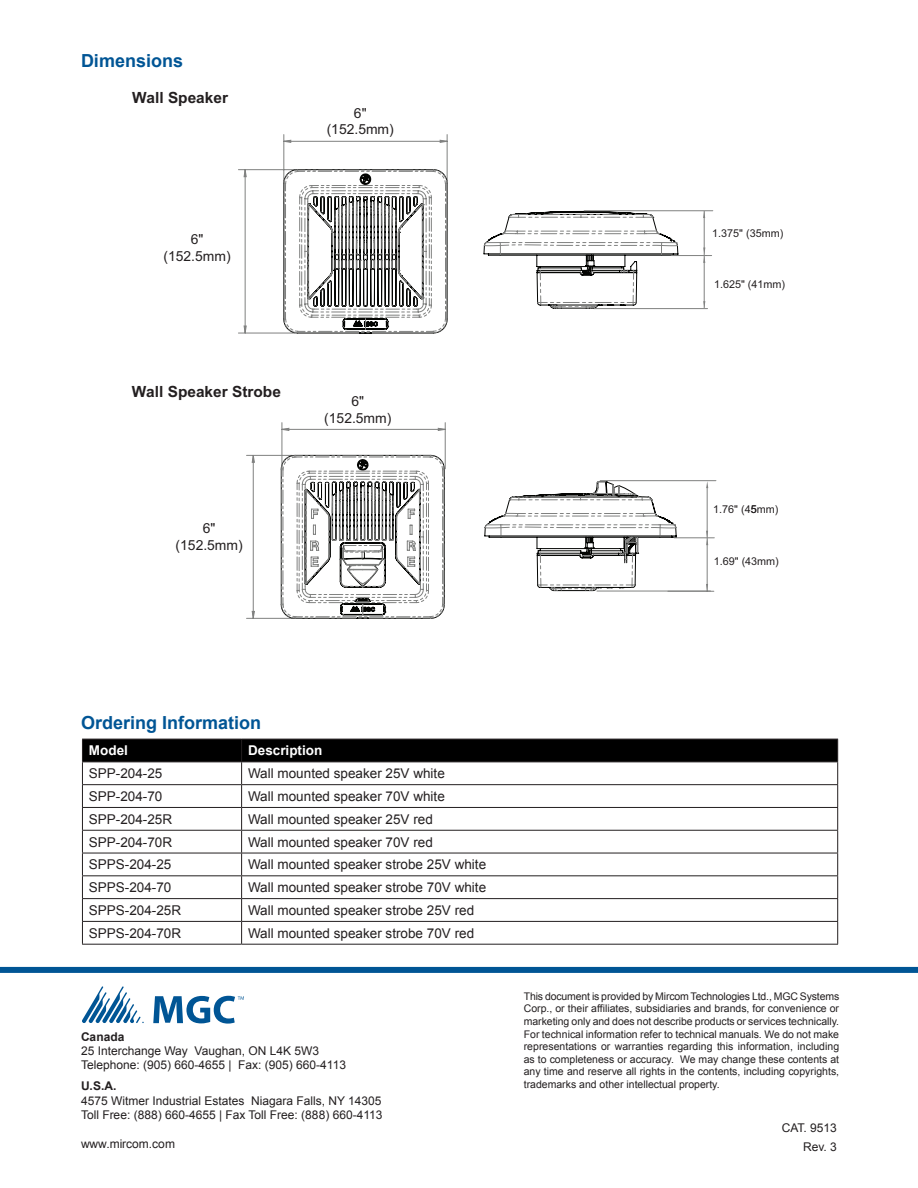
<style>
.page{position:relative;width:918px;height:1188px;background:#fff}
.page>*{position:absolute;margin:0;border:0;box-sizing:border-box;transform-origin:0 0}
.ParaStyle01-Leading_Auto__Align_Left{font:700 18px "Arial";color:#005595}
.t1{font:700 15.45px "Arial";color:#231f20}
.t2{font:13.95px/16.6px "Arial";color:#231f20;text-align:center}
.t3{font:13.5px "Arial";color:#231f20}
.heading_2{font:700 13.5px "Arial";color:#fff}
.ParaStyle12-Leading_20_9_pts__Align_Just{font:12px/14.4px "Arial";color:#231f20}
.t4{font:700 12px "Arial";color:#231f20}
.ParaStyle01-Leading_Auto__Align_Left-2{font:12px "Arial";color:#231f20}
.t5{font:10.8px "Arial";color:#231f20}
.t6{font:10.5px/12.6px "Arial";color:#231f20;text-align:justify}
</style>
<div class="page">
<div style="left:0;top:967px;width:918px;height:6px;background:#005595"></div>
<svg style="left:82px;top:986px;width:62px;height:38px"></svg>
<svg style="left:153px;top:996px;width:91px;height:28px"></svg>
<svg style="left:82px;top:739px;width:756px;height:205px"></svg>
<hr style="left:82px;top:944px;width:160px;height:1px;background:#231f20">
<hr style="left:242px;top:944px;width:596px;height:1px;background:#231f20">
<hr style="left:238px;top:169px;width:57px;height:1px;background:#808180">
<hr style="left:238px;top:333px;width:57px;height:1px;background:#808180">
<svg style="left:244px;top:140px;width:204px;height:193px"></svg>
<div style="left:248px;top:237px;width:14px;height:39px;background:#fff"></div>
<hr style="left:247px;top:618px;width:45px;height:1px;background:#808180">
<hr style="left:247px;top:455px;width:45px;height:1px;background:#808180">
<svg style="left:252px;top:455px;width:3px;height:164px"></svg>
<svg style="left:281px;top:455px;width:164px;height:164px"></svg>
<hr style="left:282px;top:423px;width:1px;height:46px;background:#808180">
<hr style="left:445px;top:423px;width:1px;height:46px;background:#808180">
<svg style="left:282px;top:428px;width:164px;height:3px"></svg>
<svg style="left:483px;top:211px;width:196px;height:98px"></svg>
<hr style="left:665px;top:212px;width:46px;height:1px;background:#808180">
<hr style="left:665px;top:309px;width:46px;height:1px;background:#808180">
<hr style="left:704px;top:212px;width:1px;height:95px;background:#808180">
<hr style="left:594px;top:308px;width:114px;height:1px;background:#808180">
<hr style="left:584px;top:210px;width:129px;height:1px;background:#808180">
<hr style="left:671px;top:255px;width:41px;height:1px;background:#808180">
<svg style="left:703px;top:247px;width:3px;height:16px"></svg>
<svg style="left:484px;top:480px;width:193px;height:111px"></svg>
<hr style="left:707px;top:487px;width:1px;height:104px;background:#808180">
<hr style="left:668px;top:591px;width:46px;height:1px;background:#808180">
<hr style="left:597px;top:591px;width:114px;height:1px;background:#808180">
<hr style="left:600px;top:480px;width:116px;height:1px;background:#808180">
<hr style="left:674px;top:538px;width:40px;height:1px;background:#808180">
<svg style="left:706px;top:531px;width:2px;height:14px"></svg>
<svg style="left:706px;top:481px;width:2px;height:7px"></svg>
<p class="ParaStyle01-Leading_Auto__Align_Left" style="left:81px;top:49px;width:104px">Dimensions</p>
<p class="t1" style="left:132px;top:87px;width:98px">Wall Speaker</p>
<p class="t2" style="left:163px;top:231px;width:69px">6" (152.5mm)</p>
<p class="t2" style="left:327px;top:104px;width:69px">6" (152.5mm)</p>
<p class="t1" style="left:132px;top:381px;width:151px">Wall Speaker Strobe</p>
<p class="t2" style="left:176px;top:520px;width:69px">6" (152.5mm)</p>
<p class="t2" style="left:324px;top:393px;width:69px">6" (152.5mm)</p>
<p class="t5" style="left:712px;top:226px;width:73px">1.375" (35mm)</p>
<p class="t5" style="left:714px;top:277px;width:73px">1.625" (41mm)</p>
<p class="t5" style="left:713px;top:502px;width:67px">1.76" (45mm)</p>
<p class="t5" style="left:714px;top:554px;width:67px">1.69" (43mm)</p>
<p class="ParaStyle01-Leading_Auto__Align_Left" style="left:81px;top:711px;width:182px">Ordering Information</p>
<p class="heading_2" style="left:89px;top:742px;width:41px">Model</p>
<p class="heading_2" style="left:248px;top:742px;width:76px">Description</p>
<p class="t3" style="left:89px;top:765px;width:75px">SPP-204-25</p>
<p class="t3" style="left:248px;top:765px;width:198px">Wall mounted speaker 25V white</p>
<p class="t3" style="left:89px;top:787px;width:75px">SPP-204-70</p>
<p class="t3" style="left:248px;top:787px;width:198px">Wall mounted speaker 70V white</p>
<p class="t3" style="left:89px;top:810px;width:85px">SPP-204-25R</p>
<p class="t3" style="left:248px;top:810px;width:186px">Wall mounted speaker 25V red</p>
<p class="t3" style="left:89px;top:833px;width:85px">SPP-204-70R</p>
<p class="t3" style="left:248px;top:833px;width:186px">Wall mounted speaker 70V red</p>
<p class="t3" style="left:89px;top:856px;width:84px">SPPS-204-25</p>
<p class="t3" style="left:248px;top:856px;width:240px">Wall mounted speaker strobe 25V white</p>
<p class="t3" style="left:89px;top:879px;width:84px">SPPS-204-70</p>
<p class="t3" style="left:248px;top:879px;width:240px">Wall mounted speaker strobe 70V white</p>
<p class="t3" style="left:89px;top:901px;width:94px">SPPS-204-25R</p>
<p class="t3" style="left:248px;top:901px;width:228px">Wall mounted speaker strobe 25V red</p>
<p class="t3" style="left:89px;top:924px;width:94px">SPPS-204-70R</p>
<p class="t3" style="left:248px;top:924px;width:228px">Wall mounted speaker strobe 70V red</p>
<p class="t4" style="left:81px;top:1028px;width:45px">Canada</p>
<p class="ParaStyle12-Leading_20_9_pts__Align_Just" style="left:81px;top:1044px;width:267px">25 Interchange Way Vaughan, ON L4K 5W3<br>Telephone: (905) 660-4655 | Fax: (905) 660-4113</p>
<p class="t4" style="left:81px;top:1078px;width:37px">U.S.A.</p>
<p class="ParaStyle12-Leading_20_9_pts__Align_Just" style="left:81px;top:1094px;width:303px">4575 Witmer Industrial Estates Niagara Falls, NY 14305<br>Toll Free: (888) 660-4655 | Fax Toll Free: (888) 660-4113</p>
<p class="ParaStyle12-Leading_20_9_pts__Align_Just" style="left:81px;top:1137px;width:95px">www.mircom.com</p>
<p class="t6" style="left:524px;top:990px;width:317px">This document is provided by Mircom Technologies Ltd., MGC Systems Corp., or their affiliates, subsidiaries and brands, for convenience or marketing only and does not describe products or services technically.<br>For technical information refer to technical manuals. We do not make representations or warranties regarding this information, including as to completeness or accuracy. We may change these contents at any time and reserve all rights in the contents, including copyrights, trademarks and other intellectual property.</p>
<p class="ParaStyle12-Leading_20_9_pts__Align_Just" style="left:782px;top:1120px;width:57px">CAT. 9513</p>
<p class="ParaStyle01-Leading_Auto__Align_Left-2" style="left:803px;top:1139px;width:35px">Rev. 3</p>
</div>
